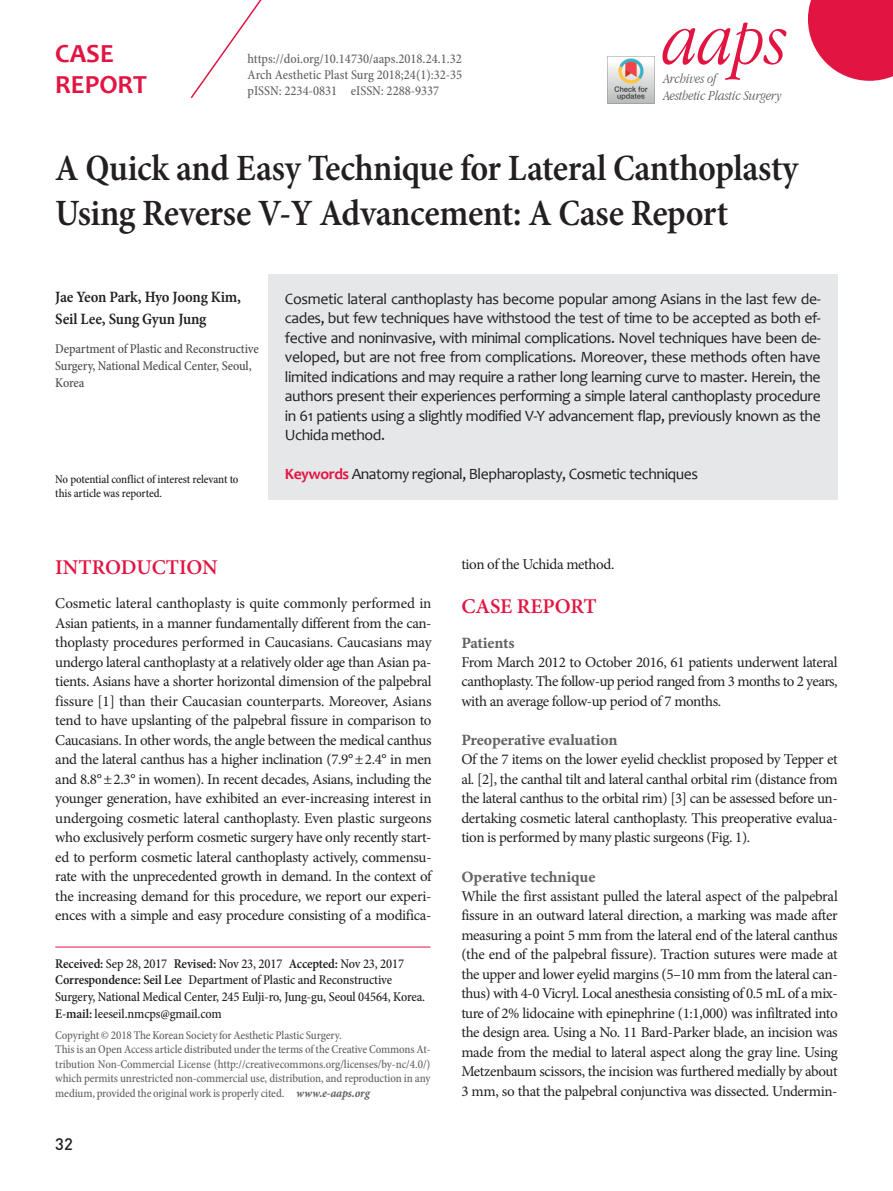
<style>
.page{position:relative;width:893px;height:1191px;background:#fff}
.page>*{position:absolute;margin:0;border:0;box-sizing:border-box;transform-origin:0 0}
.t1{font:italic 300 75px "Apple Garamond";color:#e21542}
.t2{font:600 condensed 37.5px/45px "Minion Pro";letter-spacing:-.01em;color:#231f20}
.t3{font:700 26.25px/31.5px "Candara";color:#e21542}
.t4{font:600 21px "Minion Pro";color:#e21542}
.t5{font:500 16.5px "DIN Pro";color:#231f20}
.t6{font:15.9px/22.2px "Minion Pro Semibold Cn Capt";letter-spacing:-.015em;color:#231f20}
.t7{font:15.75px/19.5px "Candara";letter-spacing:-.03em;color:#231f20;text-align:justify}
.t8{font:15.75px "Minion Pro Bold Capt";letter-spacing:-.01em;color:#636366}
.t9{font:15px/19.5px "Minion Pro";letter-spacing:-.025em;color:#231f20;text-align:justify}
.t10{font:italic 300 14.25px/17.1px "Apple Garamond";color:#57585a}
.t11{font:500 condensed 13.5px/16.8px "Minion Pro";letter-spacing:-.01em;color:#231f20}
.t12{font:500 condensed 13.5px/16.2px "Minion Pro";color:#636366;text-align:justify}
.t13{font:500 condensed 13.5px/16.8px "Minion Pro";letter-spacing:-.01em;color:#4b4c4d}
.t14{font:500 condensed 12px/14.4px "Minion Pro";letter-spacing:-.01em;color:#636366}
.t15{font:500 condensed 12px "Minion Pro";letter-spacing:-.01em;color:#231f20}
.s1{font-weight:700;color:#e21542}
.s2{font-weight:600}
.s3{font-family:"Minion Pro Bold Cn It Capt";font-weight:400;font-stretch:normal}
</style>
<div class="page">
<svg style="left:808px;top:0;width:85px;height:81px;background:#e5335a"></svg>
<svg style="left:190px;top:0;width:72px;height:98px"></svg>
<div style="left:268px;top:274px;width:570px;height:225px;background:#e6e7e9"></div>
<hr style="left:55px;top:946px;width:376px;height:1px;background:#e21542">
<img style="left:608px;top:56px;width:46px;height:47px">
<h3 class="t3" style="left:55px;top:37px;width:93px">CASE<br>REPORT</h3>
<p class="t12" style="left:247px;top:51px;width:216px">https://doi.org/10.14730/aaps.2018.24.1.32<br>Arch Aesthetic Plast Surg 2018;24(1):32-35 pISSN: 2234-0831 eISSN: 2288-9337</p>
<h1 class="t1" style="left:663px;top:-5px;width:125px">aaps</h1>
<p class="t10" style="left:663px;top:70px;width:120px">Archives of<br>Aesthetic Plastic Surgery</p>
<h2 class="t2" style="left:55px;top:145px;width:745px">A Quick and Easy Technique for Lateral Canthoplasty<br>Using Reverse V-Y Advancement: A Case Report</h2>
<p class="t6" style="left:55px;top:286px;width:187px">Jae Yeon Park, Hyo Joong Kim,<br>Seil Lee, Sung Gyun Jung</p>
<p class="t13" style="left:55px;top:340px;width:205px">Department of Plastic and Reconstructive<br>Surgery, National Medical Center, Seoul,<br>Korea</p>
<p class="t7" style="left:285px;top:289px;width:537px">Cosmetic lateral canthoplasty has become popular among Asians in the last few de&shy;cades, but few techniques have withstood the test of time to be accepted as both ef&shy;fective and noninvasive, with minimal complications. Novel techniques have been de&shy;veloped, but are not free from complications. Moreover, these methods often have limited indications and may require a rather long learning curve to master. Herein, the authors present their experiences performing a simple lateral canthoplasty procedure in 61 patients using a slightly modified V-Y advancement flap, previously known as the Uchida method.</p>
<p class="t15" style="left:55px;top:471px;width:185px">No potential conflict of interest relevant to</p>
<p class="t7" style="left:285px;top:464px;width:415px"><span class="s1">Keywords</span> Anatomy regional, Blepharoplasty, Cosmetic techniques</p>
<p class="t15" style="left:55px;top:485px;width:108px">this article was reported.</p>
<h3 class="t4" style="left:55px;top:553px;width:164px">INTRODUCTION</h3>
<p class="t9" style="left:55px;top:593px;width:378px">Cosmetic lateral canthoplasty is quite commonly performed in Asian patients, in a manner fundamentally different from the can&shy;thoplasty procedures performed in Caucasians. Caucasians may undergo lateral canthoplasty at a relatively older age than Asian pa&shy;tients. Asians have a shorter horizontal dimension of the palpebral fissure [1] than their Caucasian counterparts. Moreover, Asians tend to have upslanting of the palpebral fissure in comparison to Caucasians. In other words, the angle between the medical canthus and the lateral canthus has a higher inclination (7.9°±2.4° in men and 8.8°±2.3° in women). In recent decades, Asians, including the younger generation, have exhibited an ever-increasing interest in undergoing cosmetic lateral canthoplasty. Even plastic surgeons who exclusively perform cosmetic surgery have only recently start&shy;ed to perform cosmetic lateral canthoplasty actively, commensu&shy;rate with the unprecedented growth in demand. In the context of the increasing demand for this procedure, we report our experi&shy;ences with a simple and easy procedure consisting of a modifica-</p>
<p class="t11" style="left:55px;top:955px;width:372px"><span class="s2">Received:</span> Sep 28, 2017 <span class="s2">Revised:</span> Nov 23, 2017 <span class="s2">Accepted:</span> Nov 23, 2017<br><span class="s2">Correspondence: Seil Lee</span> Department of Plastic and Reconstructive Surgery, National Medical Center, 245 Eulji-ro, Jung-gu, Seoul 04564, Korea.<br><span class="s2">E-mail:</span> leeseil.nmcps@gmail.com</p>
<p class="t14" style="left:55px;top:1028px;width:377px">Copyright © 2018 The Korean Society for Aesthetic Plastic Surgery.<br>This is an Open Access article distributed under the terms of the Creative Commons At&shy;tribution Non-Commercial License (http://creativecommons.org/licenses/by-nc/4.0/) which permits unrestricted non-commercial use, distribution, and reproduction in any medium, provided the original work is properly cited. <span class="s3">www.e-aaps.org</span></p>
<p class="t5" style="left:55px;top:1132px;width:19px">32</p>
<p class="t9" style="left:461px;top:554px;width:155px">tion of the Uchida method.</p>
<h3 class="t4" style="left:461px;top:592px;width:137px">CASE REPORT</h3>
<p class="t8" style="left:461px;top:631px;width:55px">Patients</p>
<p class="t9" style="left:461px;top:652px;width:378px">From March 2012 to October 2016, 61 patients underwent lateral canthoplasty. The follow-up period ranged from 3 months to 2 years, with an average follow-up period of 7 months.</p>
<p class="t8" style="left:461px;top:729px;width:158px">Preoperative evaluation</p>
<p class="t9" style="left:461px;top:749px;width:378px">Of the 7 items on the lower eyelid checklist proposed by Tepper et al. [2], the canthal tilt and lateral canthal orbital rim (distance from the lateral canthus to the orbital rim) [3] can be assessed before un&shy;dertaking cosmetic lateral canthoplasty. This preoperative evalua&shy;tion is performed by many plastic surgeons (Fig. 1).</p>
<p class="t8" style="left:461px;top:865px;width:135px">Operative technique</p>
<p class="t9" style="left:461px;top:886px;width:378px">While the first assistant pulled the lateral aspect of the palpebral fissure in an outward lateral direction, a marking was made after measuring a point 5 mm from the lateral end of the lateral canthus (the end of the palpebral fissure). Traction sutures were made at the upper and lower eyelid margins (5–10 mm from the lateral can&shy;thus) with 4-0 Vicryl. Local anesthesia consisting of 0.5 mL of a mix&shy;ture of 2% lidocaine with epinephrine (1:1,000) was infiltrated into the design area. Using a No. 11 Bard-Parker blade, an incision was made from the medial to lateral aspect along the gray line. Using Metzenbaum scissors, the incision was furthered medially by about 3 mm, so that the palpebral conjunctiva was dissected. Undermin-</p>
</div>
